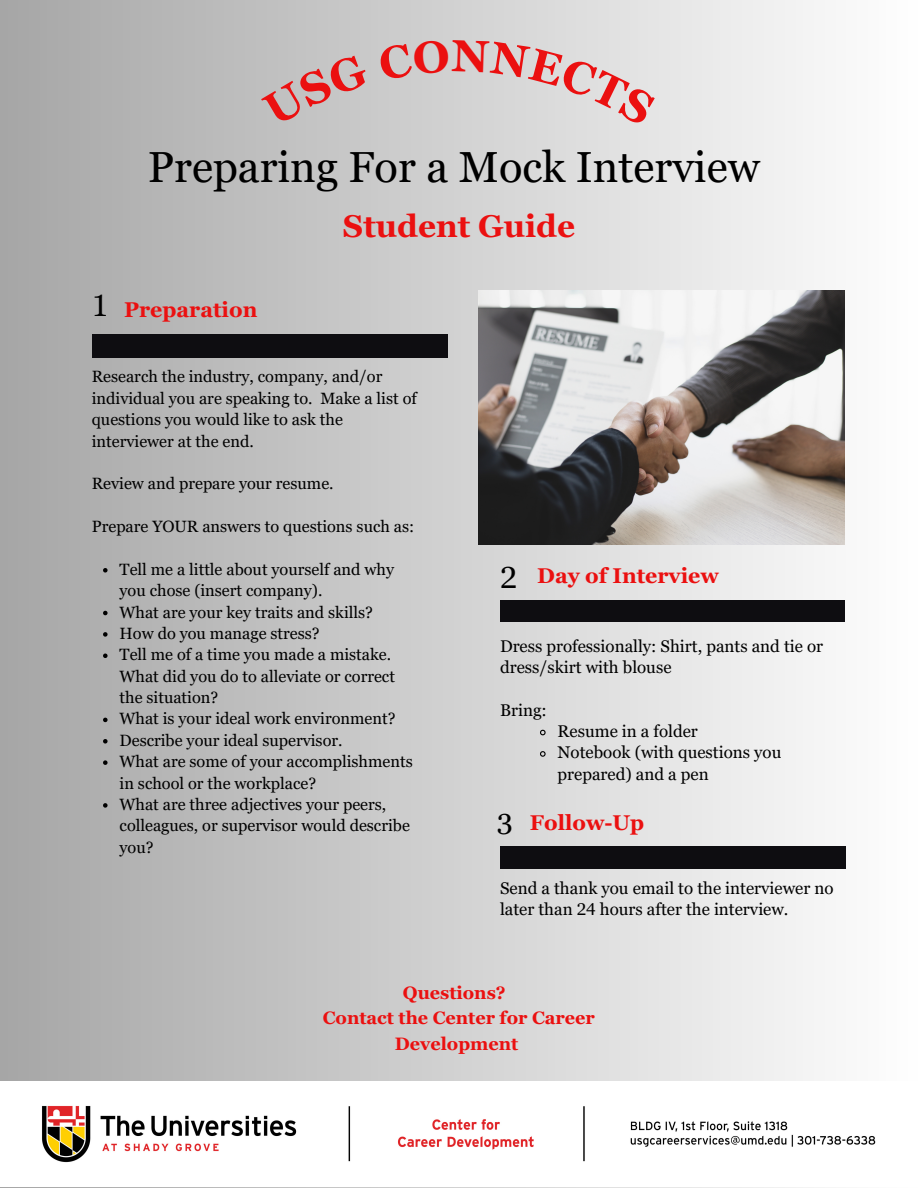
<style>
.page{position:relative;width:918px;height:1188px;background:#fff}
.page>*{position:absolute;margin:0;border:0;box-sizing:border-box;transform-origin:0 0}
.t1{font:43.5px "Georgia Pro";color:#000}
.t2{font:700 31.5px "Georgia Pro";color:#eb1010}
.t3{font:30.45px "Georgia Pro";color:#000}
.t4{font:28.95px "Georgia Pro";color:#000}
.t5{font:700 21.3px "Georgia Pro";color:#eb1010}
.t6{font:700 18px/25.8px "Georgia Pro";color:#eb1010;text-align:center}
.t7{font:16.95px/21.3px "Georgia Pro";color:#000}
.t8{font:16.35px/21.3px "Georgia Pro";color:#000}
</style>
<div class="page">
<div style="left:0;top:0;width:918px;height:1188px;background:linear-gradient(to right,#a6a6a6,#fdfdfd)"></div>
<div style="left:92px;top:334px;width:355px;height:24px;background:#0e0d11"></div>
<div style="left:500px;top:600px;width:344px;height:22px;background:#0e0d11"></div>
<div style="left:500px;top:847px;width:345px;height:22px;background:#0e0d11"></div>
<img style="left:0;top:1082px;width:918px;height:104px">
<img style="left:479px;top:291px;width:365px;height:254px">
<svg style="left:103px;top:568px;width:5px;height:5px"></svg>
<svg style="left:103px;top:611px;width:5px;height:4px"></svg>
<svg style="left:103px;top:632px;width:5px;height:5px"></svg>
<svg style="left:103px;top:654px;width:5px;height:4px"></svg>
<svg style="left:103px;top:718px;width:5px;height:4px"></svg>
<svg style="left:103px;top:739px;width:5px;height:5px"></svg>
<svg style="left:103px;top:760px;width:5px;height:5px"></svg>
<svg style="left:103px;top:803px;width:5px;height:5px"></svg>
<svg style="left:539px;top:729px;width:7px;height:7px"></svg>
<svg style="left:539px;top:750px;width:7px;height:8px"></svg>
<div style="left:261px;top:53px;width:109px;height:74px;background:#c4c4c4"></div>
<svg style="left:378px;top:39px;width:279px;height:88px;background:#d7d7d7"></svg>
<p class="t1" style="left:148px;top:142px;width:613px">Preparing For a Mock Interview</p>
<p class="t3" style="left:92px;top:288px;width:19px">1</p>
<p class="t5" style="left:124px;top:297px;width:135px">Preparation</p>
<p class="t2" style="left:343px;top:208px;width:234px">Student Guide</p>
<p class="t8" style="left:92px;top:366px;width:327px">Research the industry, company, and/or individual you are speaking to. Make a list of questions you would like to ask the interviewer at the end.</p>
<p class="t8" style="left:92px;top:473px;width:243px">Review and prepare your resume.</p>
<p class="t8" style="left:92px;top:516px;width:324px">Prepare YOUR answers to questions such as:</p>
<p class="t8" style="left:120px;top:558px;width:276px">Tell me a little about yourself and why you chose (insert company).</p>
<p class="t8" style="left:120px;top:601px;width:255px">What are your key traits and skills?</p>
<p class="t8" style="left:120px;top:623px;width:202px">How do you manage stress?</p>
<p class="t8" style="left:120px;top:644px;width:277px">Tell me of a time you made a mistake.<br>What did you do to alleviate or correct the situation?</p>
<p class="t8" style="left:120px;top:708px;width:277px">What is your ideal work environment?</p>
<p class="t8" style="left:120px;top:729px;width:225px">Describe your ideal supervisor.</p>
<p class="t8" style="left:120px;top:751px;width:295px">What are some of your accomplishments in school or the workplace?</p>
<p class="t8" style="left:120px;top:794px;width:292px">What are three adjectives your peers, colleagues, or supervisor would describe you?</p>
<p class="t3" style="left:500px;top:560px;width:19px">2</p>
<p class="t5" style="left:537px;top:564px;width:183px">Day of Interview</p>
<p class="t7" style="left:500px;top:635px;width:325px">Dress professionally: Shirt, pants and tie or dress/skirt with blouse</p>
<p class="t7" style="left:500px;top:699px;width:48px">Bring:</p>
<p class="t4" style="left:497px;top:807px;width:18px">3</p>
<p class="t7" style="left:558px;top:720px;width:142px">Resume in a folder</p>
<p class="t7" style="left:558px;top:742px;width:225px">Notebook (with questions you prepared) and a pen</p>
<p class="t5" style="left:530px;top:811px;width:116px">Follow-Up</p>
<p class="t7" style="left:500px;top:877px;width:335px">Send a thank you email to the interviewer no later than 24 hours after the interview.</p>
<p class="t6" style="left:403px;top:979px;width:104px">Questions?</p>
<p class="t6" style="left:323px;top:1005px;width:274px">Contact the Center for Career<br>Development</p>
</div>
